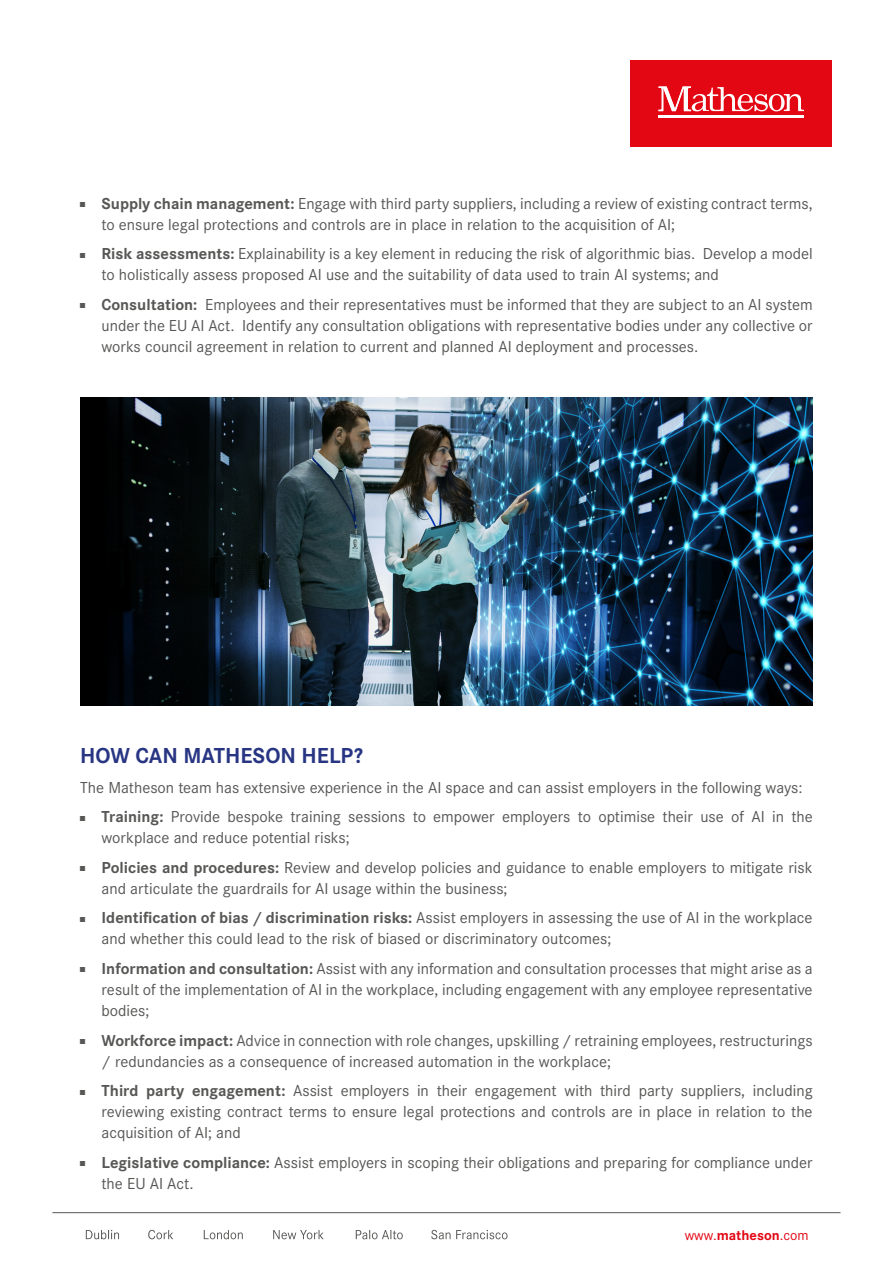
<style>
.page{position:relative;width:893px;height:1263px;background:#fff}
.page>*{position:absolute;margin:0;border:0;box-sizing:border-box;transform-origin:0 0}
.t1{font:700 22.5px "Corporate S";color:#283583}
.t2{font:16.5px/21px "Corporate S";color:#575756}
.t3{font:14.55px "Corporate S Pro";color:#e30613}
.s1{font-weight:500;font-size:7.5px}
.s2{font-weight:700}
</style>
<div class="page">
<svg style="left:86px;top:1230px;width:421px;height:9px"></svg>
<div style="left:630px;top:60px;width:201px;height:87px;background:#e30613"></div>
<hr style="left:658px;top:115px;width:146px;height:2px;background:#fff">
<svg style="left:658px;top:87px;width:146px;height:24px"></svg>
<hr style="left:52px;top:1212px;width:788px;height:1px;background:#575756">
<img style="left:80px;top:397px;width:732px;height:309px">
<p class="t2" style="left:102px;top:192px;width:713px;text-indent:-21px"><span class="s1">■</span> <span class="s2">Supply chain management:</span> Engage with third party suppliers, including a review of existing contract terms, to ensure legal protections and controls are in place in relation to the acquisition of AI;</p>
<p class="t2" style="left:102px;top:243px;width:713px;text-indent:-21px"><span class="s1">■</span> <span class="s2">Risk assessments:</span> Explainability is a key element in reducing the risk of algorithmic bias. Develop a model to holistically assess proposed AI use and the suitability of data used to train AI systems; and</p>
<p class="t2" style="left:102px;top:293px;width:713px;text-align:justify;text-indent:-21px"><span class="s1">■</span> <span class="s2">Consultation:</span> Employees and their representatives must be informed that they are subject to an AI system under the EU AI Act. Identify any consultation obligations with representative bodies under any collective or works council agreement in relation to current and planned AI deployment and processes.</p>
<h1 class="t1" style="left:80px;top:740px;width:284px">HOW CAN MATHESON HELP?</h1>
<p class="t2" style="left:80px;top:776px;width:724px">The Matheson team has extensive experience in the AI space and can assist employers in the following ways:</p>
<p class="t2" style="left:102px;top:806px;width:713px;text-indent:-21px"><span class="s1">■</span> <span class="s2">Training:</span> Provide bespoke training sessions to empower employers to optimise their use of AI in the workplace and reduce potential risks;</p>
<p class="t2" style="left:102px;top:856px;width:713px;text-indent:-21px"><span class="s1">■</span> <span class="s2">Policies and procedures:</span> Review and develop policies and guidance to enable employers to mitigate risk and articulate the guardrails for AI usage within the business;</p>
<p class="t2" style="left:102px;top:907px;width:712px;text-indent:-21px"><span class="s1">■</span> <span class="s2">Identification of bias / discrimination risks:</span> Assist employers in assessing the use of AI in the workplace and whether this could lead to the risk of biased or discriminatory outcomes;</p>
<p class="t2" style="left:102px;top:957px;width:713px;text-align:justify;text-indent:-21px"><span class="s1">■</span> <span class="s2">Information and consultation:</span> Assist with any information and consultation processes that might arise as a result of the implementation of AI in the workplace, including engagement with any employee representative bodies;</p>
<p class="t2" style="left:102px;top:1029px;width:713px;text-indent:-21px"><span class="s1">■</span> <span class="s2">Workforce impact:</span> Advice in connection with role changes, upskilling / retraining employees, restructurings / redundancies as a consequence of increased automation in the workplace;</p>
<p class="t2" style="left:102px;top:1079px;width:713px;text-align:justify;text-indent:-21px"><span class="s1">■</span> <span class="s2">Third party engagement:</span> Assist employers in their engagement with third party suppliers, including reviewing existing contract terms to ensure legal protections and controls are in place in relation to the acquisition of AI; and</p>
<p class="t2" style="left:102px;top:1151px;width:713px;text-indent:-21px"><span class="s1">■</span> <span class="s2">Legislative compliance:</span> Assist employers in scoping their obligations and preparing for compliance under the EU AI Act.</p>
<p class="t3" style="left:685px;top:1224px;width:126px">www.<span class="s2">matheson</span>.com</p>
</div>
